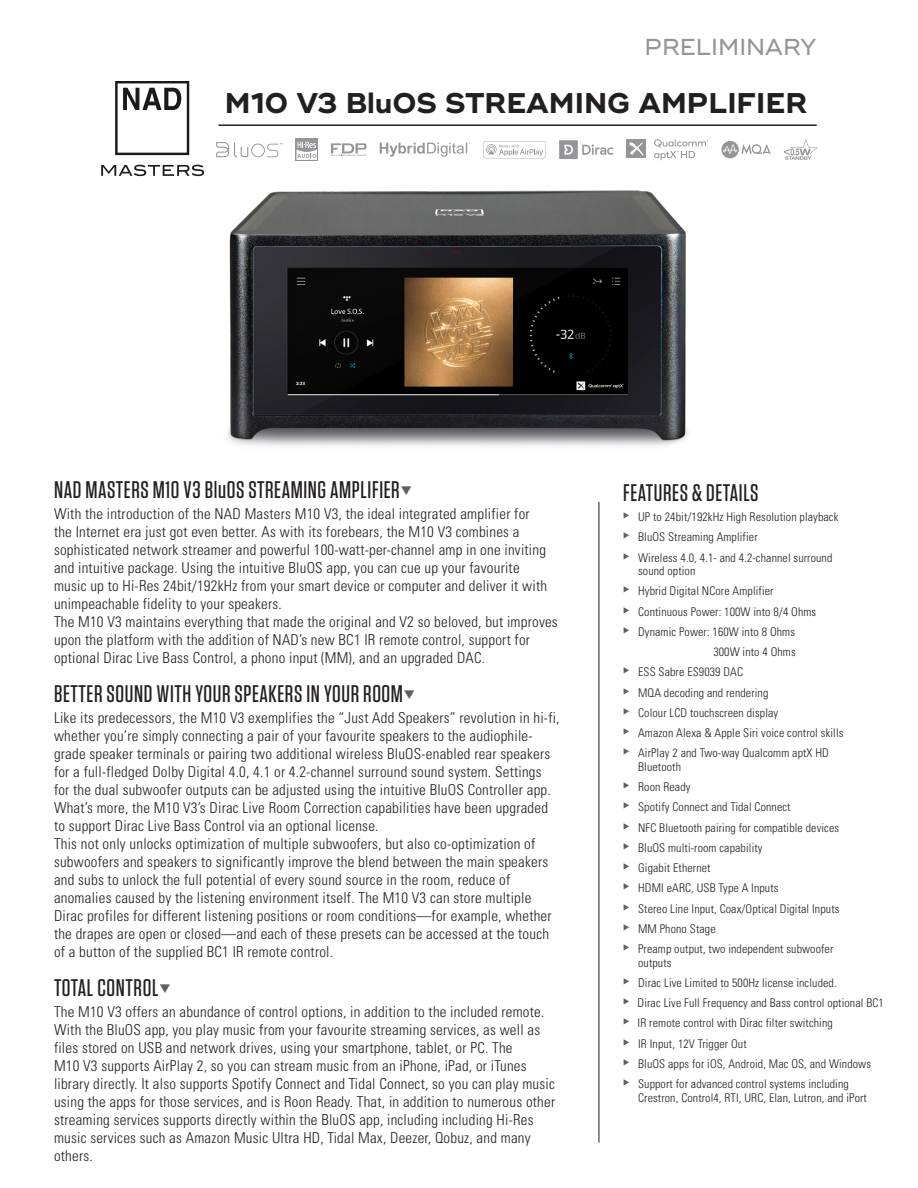
<style>
.page{position:relative;width:918px;height:1188px;background:#fff}
.page>*{position:absolute;margin:0;border:0;box-sizing:border-box;transform-origin:0 0}
.t1{font:700 28.5px "Ridley Grotesk";color:#231f20}
.t2{font:500 24px "Tungsten";letter-spacing:.025em;color:#231f20}
.t3{font:500 23.1px "Ridley Grotesk";color:#939698}
.t4{font:300 condensed 15px/18px "Univers";letter-spacing:.015em;color:#231f20}
.t5{font:300 condensed 12px/13.5px "Univers";letter-spacing:.01em;color:#231f20}
.s1{color:#605e5f}
</style>
<div class="page">
<hr style="left:599px;top:502px;width:1px;height:641px;background:#231f20">
<img style="left:101px;top:81px;width:717px;height:365px">
<p class="t3" style="left:645px;top:33px;width:174px">PRELIMINARY</p>
<p class="t1" style="left:225px;top:86px;width:584px">M10 V3 BluOS STREAMING AMPLIFIER</p>
<p class="t2" style="left:54px;top:477px;width:360px">NAD MASTERS M10 V3 BluOS STREAMING AMPLIFIER<span class="s1">❑</span></p>
<p class="t4" style="left:54px;top:505px;width:495px">With the introduction of the NAD Masters M10 V3, the ideal integrated amplifier for the Internet era just got even better. As with its forebears, the M10 V3 combines a sophisticated network streamer and powerful 100-watt-per-channel amp in one inviting and intuitive package. Using the intuitive BluOS app, you can cue up your favourite music up to Hi-Res 24bit/192kHz from your smart device or computer and deliver it with unimpeachable fidelity to your speakers.</p>
<p class="t4" style="left:54px;top:613px;width:505px">The M10 V3 maintains everything that made the original and V2 so beloved, but improves upon the platform with the addition of NAD’s new BC1 IR remote control, support for optional Dirac Live Bass Control, a phono input (MM), and an upgraded DAC.</p>
<p class="t2" style="left:54px;top:681px;width:363px">BETTER SOUND WITH YOUR SPEAKERS IN YOUR ROOM<span class="s1">❑</span></p>
<p class="t4" style="left:54px;top:709px;width:507px">Like its predecessors, the M10 V3 exemplifies the “Just Add Speakers” revolution in hi-fi, whether you’re simply connecting a pair of your favourite speakers to the audiophile&shy;grade speaker terminals or pairing two additional wireless BluOS-enabled rear speakers for a full-fledged Dolby Digital 4.0, 4.1 or 4.2-channel surround sound system. Settings for the dual subwoofer outputs can be adjusted using the intuitive BluOS Controller app.<br>What’s more, the M10 V3’s Dirac Live Room Correction capabilities have been upgraded to support Dirac Live Bass Control via an optional license.<br>This not only unlocks optimization of multiple subwoofers, but also co-optimization of subwoofers and speakers to significantly improve the blend between the main speakers and subs to unlock the full potential of every sound source in the room, reduce of anomalies caused by the listening environment itself. The M10 V3 can store multiple Dirac profiles for different listening positions or room conditions—for example, whether the drapes are open or closed—and each of these presets can be accessed at the touch of a button of the supplied BC1 IR remote control.</p>
<p class="t2" style="left:54px;top:975px;width:118px">TOTAL CONTROL<span class="s1">❑</span></p>
<p class="t4" style="left:54px;top:1003px;width:503px">The M10 V3 offers an abundance of control options, in addition to the included remote.<br>With the BluOS app, you play music from your favourite streaming services, as well as files stored on USB and network drives, using your smartphone, tablet, or PC. The<br>M10 V3 supports AirPlay 2, so you can stream music from an iPhone, iPad, or iTunes library directly. It also supports Spotify Connect and Tidal Connect, so you can play music using the apps for those services, and is Roon Ready. That, in addition to numerous other streaming services supports directly within the BluOS app, including including Hi-Res music services such as Amazon Music Ultra HD, Tidal Max, Deezer, Qobuz, and many others.</p>
<p class="t2" style="left:623px;top:480px;width:137px">FEATURES &amp; DETAILS</p>
<p class="t5" style="left:623px;top:510px;width:217px"><sup>◆</sup> UP to 24bit/192kHz High Resolution playback</p>
<p class="t5" style="left:623px;top:530px;width:136px"><sup>◆</sup> BluOS Streaming Amplifier</p>
<p class="t5" style="left:638px;top:551px;width:196px;text-indent:-15px"><sup>◆</sup> Wireless 4.0, 4.1- and 4.2-channel surround sound option</p>
<p class="t5" style="left:623px;top:584px;width:152px"><sup>◆</sup> Hybrid Digital NCore Amplifier</p>
<p class="t5" style="left:623px;top:605px;width:195px"><sup>◆</sup> Continuous Power: 100W into 8/4 Ohms</p>
<p class="t5" style="left:623px;top:625px;width:173px"><sup>◆</sup> Dynamic Power: 160W into 8 Ohms</p>
<p class="t5" style="left:713px;top:645px;width:84px">300W into 4 Ohms</p>
<p class="t5" style="left:623px;top:665px;width:121px"><sup>◆</sup> ESS Sabre ES9039 DAC</p>
<p class="t5" style="left:623px;top:686px;width:147px"><sup>◆</sup> MQA decoding and rendering</p>
<p class="t5" style="left:623px;top:706px;width:157px"><sup>◆</sup> Colour LCD touchscreen display</p>
<p class="t5" style="left:623px;top:726px;width:222px"><sup>◆</sup> Amazon Alexa &amp; Apple Siri voice control skills</p>
<p class="t5" style="left:638px;top:746px;width:192px;text-indent:-15px"><sup>◆</sup> AirPlay 2 and Two-way Qualcomm aptX HD<br>Bluetooth</p>
<p class="t5" style="left:623px;top:780px;width:69px"><sup>◆</sup> Roon Ready</p>
<p class="t5" style="left:623px;top:800px;width:169px"><sup>◆</sup> Spotify Connect and Tidal Connect</p>
<p class="t5" style="left:623px;top:821px;width:218px"><sup>◆</sup> NFC Bluetooth pairing for compatible devices</p>
<p class="t5" style="left:623px;top:841px;width:141px"><sup>◆</sup> BluOS multi-room capability</p>
<p class="t5" style="left:623px;top:861px;width:89px"><sup>◆</sup> Gigabit Ethernet</p>
<p class="t5" style="left:623px;top:881px;width:157px"><sup>◆</sup> HDMI eARC, USB Type A Inputs</p>
<p class="t5" style="left:623px;top:902px;width:218px"><sup>◆</sup> Stereo Line Input, Coax/Optical Digital Inputs</p>
<p class="t5" style="left:623px;top:922px;width:94px"><sup>◆</sup> MM Phono Stage</p>
<p class="t5" style="left:638px;top:942px;width:197px;text-indent:-15px"><sup>◆</sup> Preamp output, two independent subwoofer outputs</p>
<p class="t5" style="left:623px;top:976px;width:215px"><sup>◆</sup> Dirac Live Limited to 500Hz license included.</p>
<p class="t5" style="left:623px;top:996px;width:262px"><sup>◆</sup> Dirac Live Full Frequency and Bass control optional BC1</p>
<p class="t5" style="left:623px;top:1016px;width:211px"><sup>◆</sup> IR remote control with Dirac filter switching</p>
<p class="t5" style="left:623px;top:1037px;width:125px"><sup>◆</sup> IR Input, 12V Trigger Out</p>
<p class="t5" style="left:623px;top:1057px;width:249px"><sup>◆</sup> BluOS apps for iOS, Android, Mac OS, and Windows</p>
<p class="t5" style="left:638px;top:1077px;width:230px;text-indent:-15px"><sup>◆</sup> Support for advanced control systems including<br>Crestron, Control4, RTI, URC, Elan, Lutron, and iPort</p>
</div>
